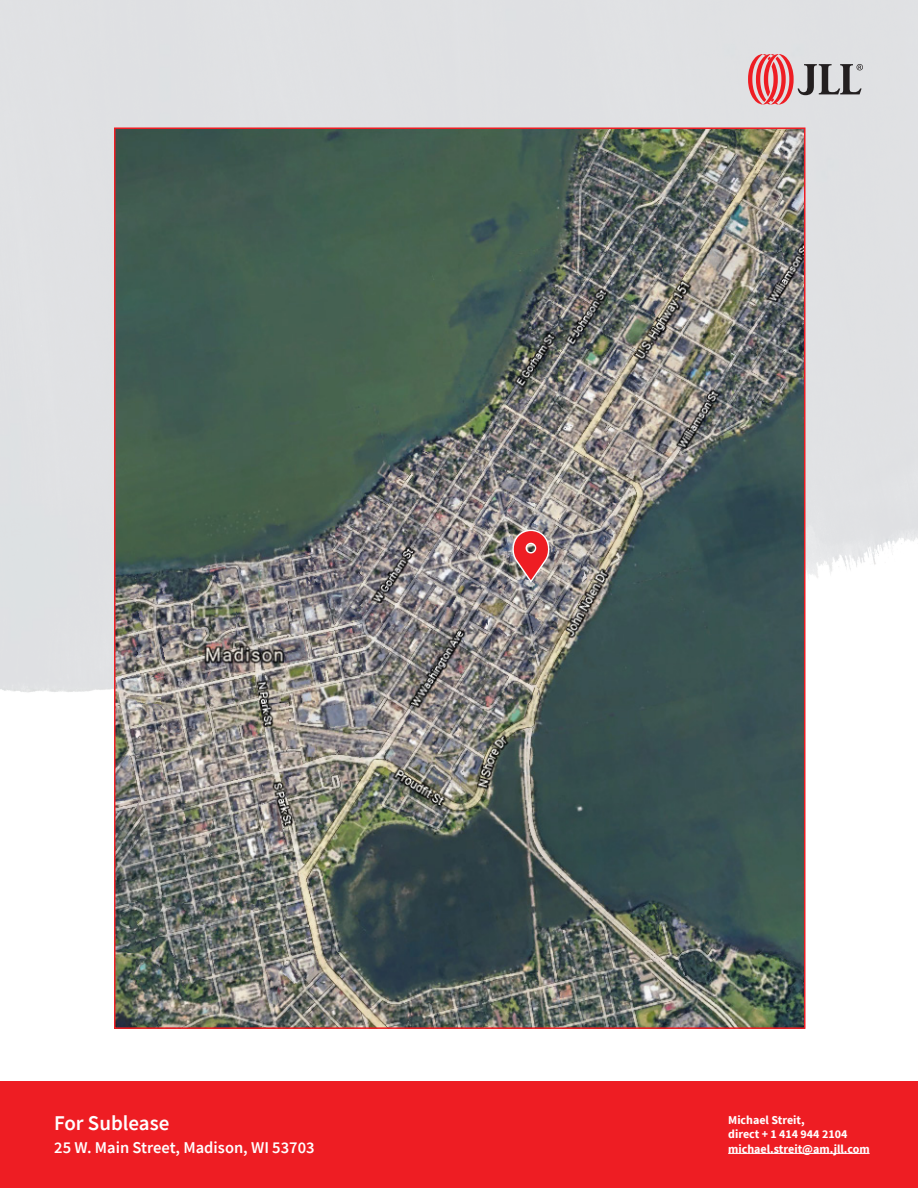
<style>
.page{position:relative;width:918px;height:1188px;background:#fff}
.page>*{position:absolute;margin:0;border:0;box-sizing:border-box;transform-origin:0 0}
.t1{font:600 21px "Source Sans Pro";color:#fff}
.t2{font:600 16.5px "Source Sans Pro";color:#fff}
.t3{font:700 12px "Source Sans Pro";color:#fff}
</style>
<div class="page">
<img style="left:117px;top:131px;width:686px;height:895px">
<svg style="left:748px;top:54px;width:115px;height:51px;background:#caa1a4"></svg>
<svg style="left:510px;top:529px;width:40px;height:55px;background:#c76466"></svg>
<div style="left:0;top:1081px;width:918px;height:107px;background:#ee1d23"></div>
<hr style="left:728px;top:1153px;width:142px;height:1px;background:#fff">
<p class="t1" style="left:54px;top:1109px;width:117px">For Sublease</p>
<p class="t3" style="left:728px;top:1112px;width:78px">Michael Streit,</p>
<p class="t3" style="left:728px;top:1126px;width:121px">direct + 1 414 944 2104</p>
<p class="t3" style="left:728px;top:1140px;width:143px">michael.streit@am.jll.com</p>
<p class="t2" style="left:54px;top:1136px;width:262px">25 W. Main Street, Madison, WI 53703</p>
</div>
